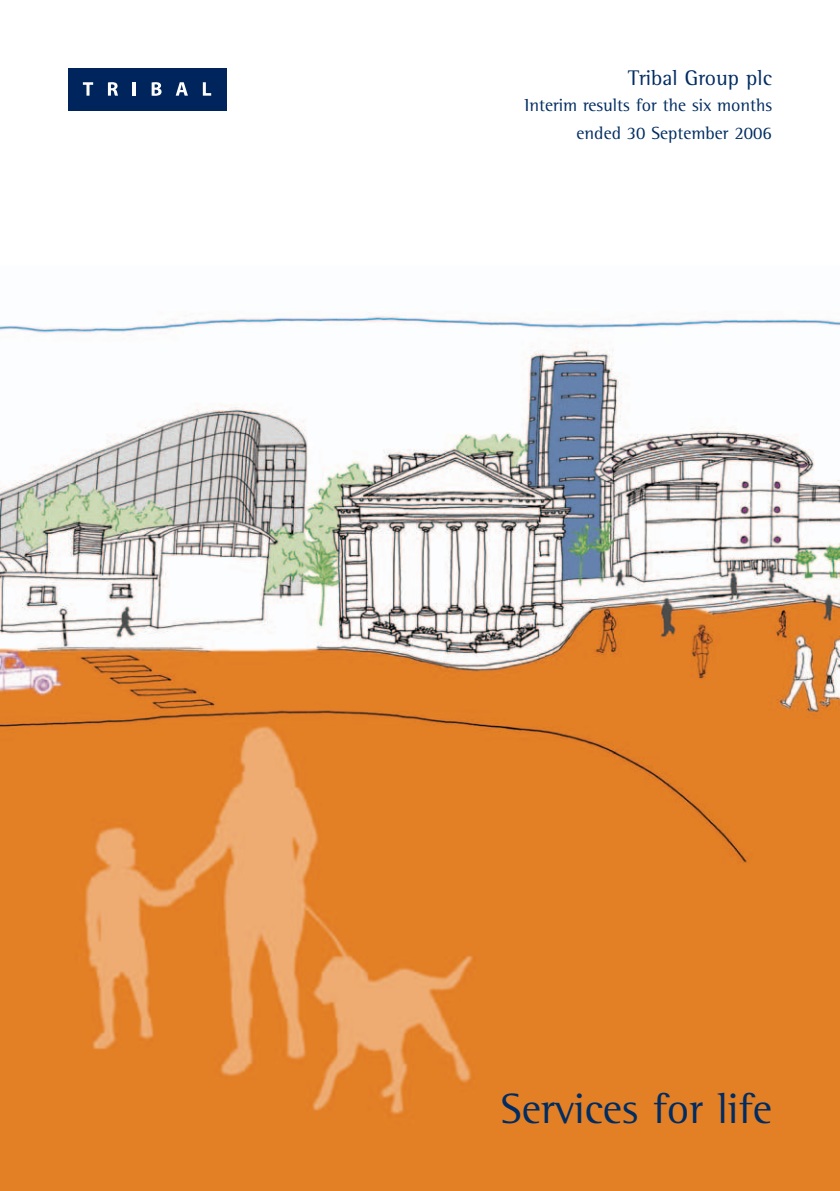
<style>
.page{position:relative;width:840px;height:1191px;background:#fff}
.page>*{position:absolute;margin:0;border:0;box-sizing:border-box;transform-origin:0 0}
.t1{font:43.4px "Rotis Semi Serif";color:#002c62}
.t2{font:21.6px "Rotis Semi Serif";color:#002c62}
.t3{font:18px/27px "Rotis Semi Serif";color:#002c62;text-align:right}
</style>
<div class="page">
<img style="left:0;top:312px;width:839px;height:879px">
<div style="left:68px;top:68px;width:158px;height:43px;background:#00255d"></div>
<svg style="left:83px;top:82px;width:10px;height:14px"></svg>
<svg style="left:108px;top:82px;width:10px;height:14px"></svg>
<hr style="left:133px;top:82px;width:3px;height:14px;background:#fff">
<svg style="left:151px;top:82px;width:10px;height:14px"></svg>
<svg style="left:176px;top:82px;width:12px;height:14px"></svg>
<svg style="left:203px;top:82px;width:8px;height:14px"></svg>
<p class="t2" style="left:627px;top:70px;width:145px">Tribal Group plc</p>
<p class="t3" style="left:524px;top:94px;width:249px">Interim results for the six months ended 30 September 2006</p>
<h1 class="t1" style="left:500px;top:1094px;width:272px">Services for life</h1>
</div>
